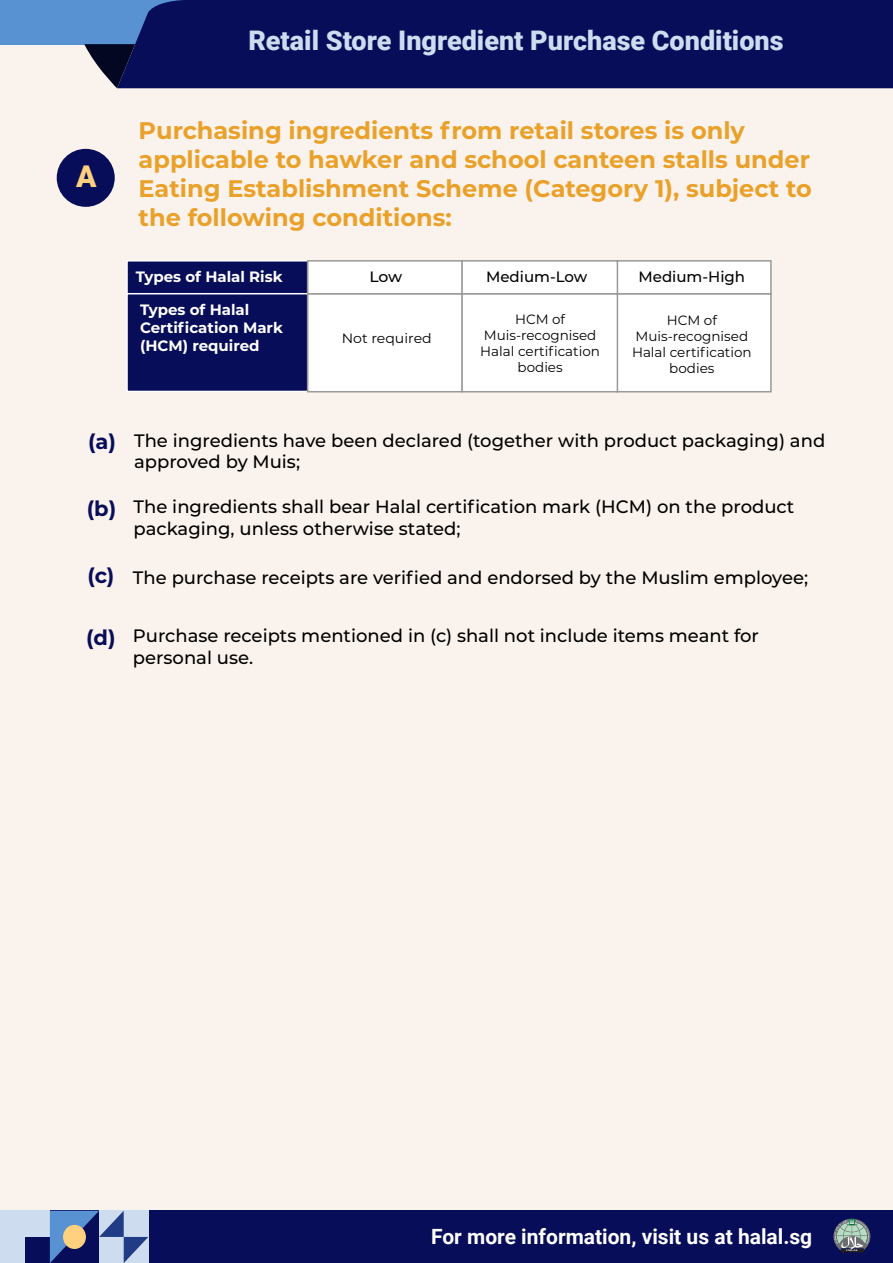
<style>
.page{position:relative;width:893px;height:1263px;background:#fff}
.page>*{position:absolute;margin:0;border:0;box-sizing:border-box;transform-origin:0 0}
.t1{font:900 30px "Roboto";color:#ffd07e}
.t2{font:900 27px "Roboto";color:#cddcee}
.t3{font:700 24px/28.8px "Montserrat";color:#eaa12a}
.t4{font:700 21px "Roboto";color:#fff}
.t5{font:500 18px/21.6px "Montserrat";color:#000}
.t6{font:700 15px/32.8px "Montserrat";color:#fff}
.t7{font:500 15px "Montserrat";color:#000}
.t8{font:500 15px "Montserrat";color:#000;scale:1.04 1}
.t9{font:13.5px/16.2px "Montserrat";color:#000;text-align:center}
.t10{font:13.5px "Montserrat";color:#000;scale:1.04 1}
.s1{font-weight:700;font-size:21px;color:#070d59}
</style>
<div class="page">
<div style="left:0;top:0;width:893px;height:1262px;background:#faf2ec"></div>
<div style="left:616px;top:260px;width:156px;height:35px;background:#fff;border:2px solid #999"></div>
<div style="left:616px;top:293px;width:156px;height:99px;background:#fff;border:2px solid #999"></div>
<div style="left:126px;top:260px;width:182px;height:35px;background:#070d59;border:2px solid #fff"></div>
<div style="left:126px;top:293px;width:182px;height:99px;background:#070d59;border:2px solid #fff"></div>
<div style="left:307px;top:260px;width:156px;height:35px;background:#fff;border:2px solid #999"></div>
<div style="left:307px;top:293px;width:156px;height:99px;background:#fff;border:2px solid #999"></div>
<div style="left:461px;top:260px;width:157px;height:35px;background:#fff;border:2px solid #999"></div>
<div style="left:461px;top:293px;width:157px;height:99px;background:#fff;border:2px solid #999"></div>
<div style="left:0;top:0;width:893px;height:45px;background:#5992d3"></div>
<div style="left:135px;top:0;width:758px;height:88px;background:#070d59"></div>
<svg style="left:84px;top:44px;width:51px;height:44px"></svg>
<div style="left:57px;top:149px;width:58px;height:58px;background:#070d59;border-radius:50%"></div>
<div style="left:2px;top:1211px;width:891px;height:52px;background:#070d59"></div>
<svg style="left:833px;top:1218px;width:37px;height:35px"></svg>
<div style="left:1px;top:1211px;width:49px;height:52px;background:#cddcee"></div>
<div style="left:25px;top:1237px;width:25px;height:26px;background:#070d59"></div>
<svg style="left:50px;top:1211px;width:98px;height:52px"></svg>
<h1 class="t1" style="left:76px;top:156px;width:22px">A</h1>
<h2 class="t2" style="left:248px;top:22px;width:537px">Retail Store Ingredient Purchase Conditions</h2>
<h3 class="t3" style="left:139px;top:115px;width:675px">Purchasing ingredients from retail stores is only applicable to hawker and school canteen stalls under Eating Establishment Scheme (Category 1), subject to the following conditions:</h3>
<p class="t6" style="left:136px;top:259px;width:148px">Types of Halal Risk<br>Types of Halal</p>
<p class="t6" style="left:140px;top:317px;width:144px;line-height:18px">Certification Mark (HCM) required</p>
<p class="t8" style="left:369px;top:266px;width:33px">Low</p>
<p class="t10" style="left:342px;top:329px;width:88px">Not required</p>
<p class="t7" style="left:486px;top:266px;width:103px">Medium-Low</p>
<p class="t7" style="left:638px;top:266px;width:108px">Medium-High</p>
<p class="t9" style="left:480px;top:310px;width:121px">HCM of<br>Muis-recognised<br>Halal certification bodies</p>
<p class="t9" style="left:632px;top:311px;width:121px">HCM of<br>Muis-recognised<br>Halal certification bodies</p>
<p class="t5" style="left:134px;top:429px;width:693px;text-indent:-46px"><span class="s1">(a)</span> The ingredients have been declared (together with product packaging) and approved by Muis;</p>
<p class="t5" style="left:134px;top:495px;width:662px;text-indent:-47px"><span class="s1">(b)</span> The ingredients shall bear Halal certification mark (HCM) on the product packaging, unless otherwise stated;</p>
<p class="t5" style="left:87px;top:566px;width:722px"><span class="s1">(c)</span> The purchase receipts are verified and endorsed by the Muslim employee;</p>
<p class="t5" style="left:133px;top:624px;width:628px;text-indent:-47px"><span class="s1">(d)</span> Purchase receipts mentioned in (c) shall not include items meant for personal use.</p>
<p class="t4" style="left:431px;top:1222px;width:383px">For more information, visit us at halal.sg</p>
</div>
